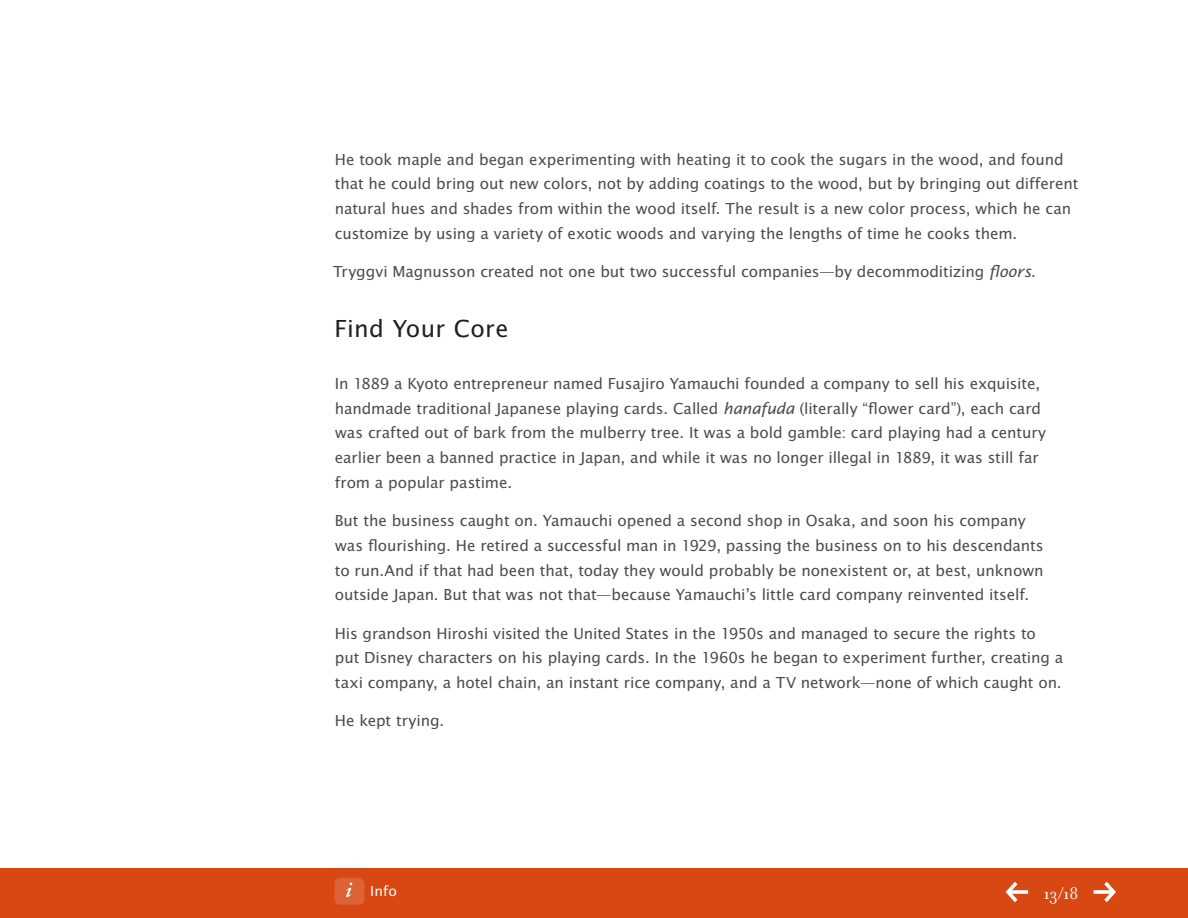
<style>
.page{position:relative;width:1188px;height:918px;background:#fff}
.page>*{position:absolute;margin:0;border:0;box-sizing:border-box;transform-origin:0 0}
.t1{font:25.5px "Lucida Sans EFOP";letter-spacing:.01em;color:#231f20}
.t2{font:18px "Filosofia OT";color:#fff}
.t3{font:16.5px/24.8px "Lucida Sans EFOP";letter-spacing:-.005em;color:#4b4c4d}
.t4{font:15px "Lucida Sans EFOP";color:#fff}
.s1{font-style:italic;font-size:16.8px}
</style>
<div class="page">
<div style="left:0;top:869px;width:1188px;height:49px;background:#d74812"></div>
<div style="left:334px;top:878px;width:30px;height:27px;background:#dd6336;border-radius:6px"></div>
<svg style="left:346px;top:883px;width:6px;height:14px"></svg>
<svg style="left:1006px;top:882px;width:22px;height:20px"></svg>
<svg style="left:1094px;top:882px;width:22px;height:20px"></svg>
<p class="t3" style="left:335px;top:148px;width:745px">He took maple and began experimenting with heating it to cook the sugars in the wood, and found that he could bring out new colors, not by adding coatings to the wood, but by bringing out different natural hues and shades from within the wood itself. The result is a new color process, which he can customize by using a variety of exotic woods and varying the lengths of time he cooks them.</p>
<p class="t3" style="left:333px;top:260px;width:704px">Tryggvi Magnusson created not one but two successful companies—by decommoditizing <span class="s1">floors</span>.</p>
<h1 class="t1" style="left:334px;top:315px;width:176px">Find Your Core</h1>
<p class="t3" style="left:335px;top:372px;width:713px">In 1889 a Kyoto entrepreneur named Fusajiro Yamauchi founded a company to sell his exquisite, handmade traditional Japanese playing cards. Called <span class="s1">hanafuda</span> (literally “flower card”), each card was crafted out of bark from the mulberry tree. It was a bold gamble: card playing had a century earlier been a banned practice in Japan, and while it was no longer illegal in 1889, it was still far from a popular pastime.</p>
<p class="t3" style="left:335px;top:509px;width:710px">But the business caught on. Yamauchi opened a second shop in Osaka, and soon his company was flourishing. He retired a successful man in 1929, passing the business on to his descendants to run.And if that had been that, today they would probably be nonexistent or, at best, unknown outside Japan. But that was not that—because Yamauchi’s little card company reinvented itself.</p>
<p class="t3" style="left:335px;top:622px;width:730px">His grandson Hiroshi visited the United States in the 1950s and managed to secure the rights to put Disney characters on his playing cards. In the 1960s he began to experiment further, creating a taxi company, a hotel chain, an instant rice company, and a TV network—none of which caught on.</p>
<p class="t3" style="left:335px;top:709px;width:111px">He kept trying.</p>
<p class="t4" style="left:370px;top:883px;width:28px">Info</p>
<p class="t2" style="left:1043px;top:884px;width:36px">13/18</p>
</div>
